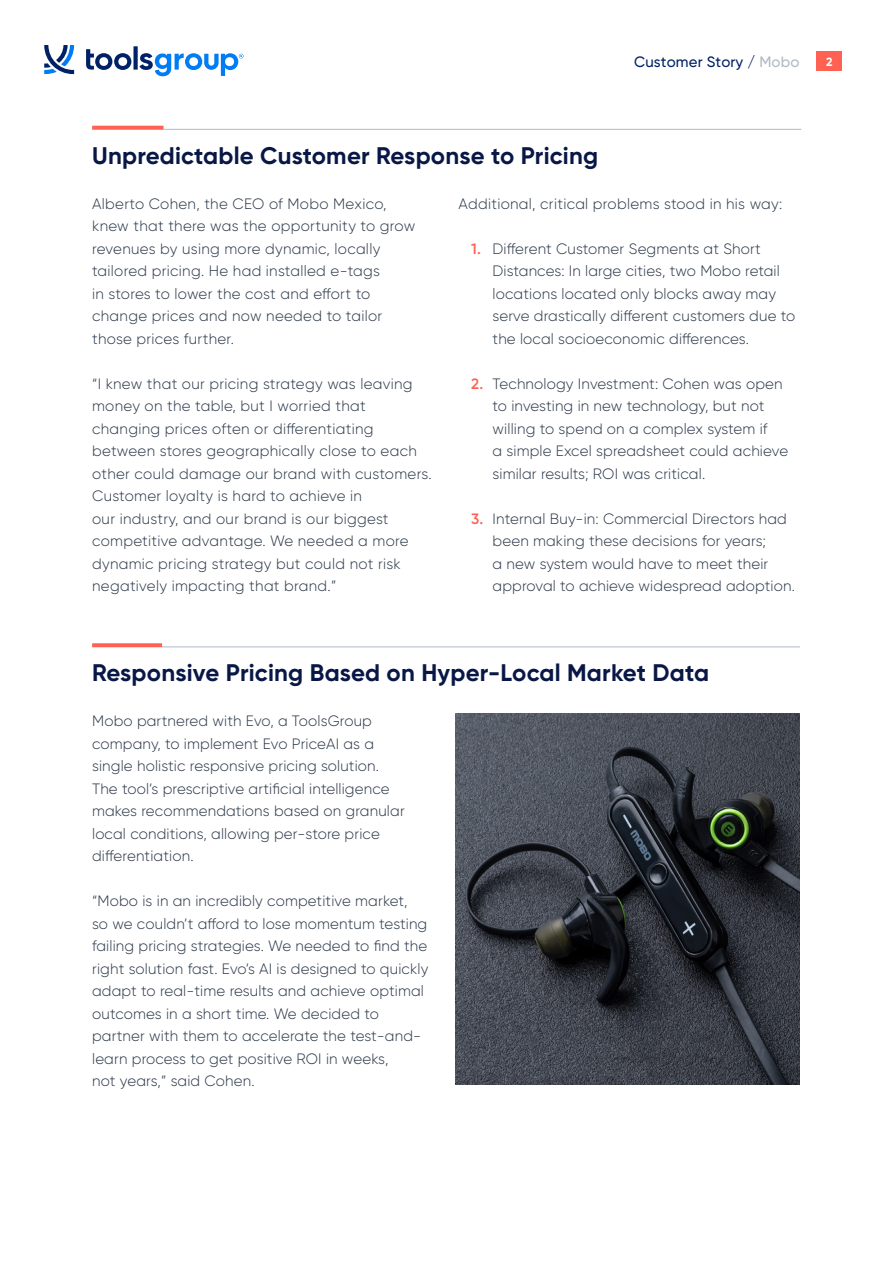
<style>
.page{position:relative;width:893px;height:1263px;background:#fff}
.page>*{position:absolute;margin:0;border:0;box-sizing:border-box;transform-origin:0 0}
.t1{font:700 24px "Gilroy";letter-spacing:.01em;color:#081745}
.t2{font:300 15px/22.5px "Gilroy";letter-spacing:.01em;color:#293647}
.t3{font:500 15px "Gilroy";letter-spacing:.01em;color:#002166}
.t4{font:700 12px "Gilroy";color:#fff}
.s1{color:#b0bac4}
.s2{font-weight:600;color:#ff6154}
</style>
<div class="page">
<div style="left:816px;top:51px;width:26px;height:20px;background:#ff6253"></div>
<svg style="left:86px;top:49px;width:45px;height:21px"></svg>
<div style="left:133px;top:46px;width:5px;height:24px;background:#002166"></div>
<svg style="left:44px;top:45px;width:30px;height:29px"></svg>
<svg style="left:139px;top:53px;width:105px;height:23px"></svg>
<hr style="left:92px;top:129px;width:709px;height:1px;background:#b0bac4">
<hr style="left:92px;top:126px;width:72px;height:3px;background:#ff6154">
<hr style="left:92px;top:647px;width:708px;height:1px;background:#b0bac4">
<svg style="left:92px;top:643px;width:70px;height:4px"></svg>
<img style="left:456px;top:713px;width:343px;height:372px">
<h1 class="t1" style="left:92px;top:140px;width:507px">Unpredictable Customer Response to Pricing</h1>
<p class="t3" style="left:634px;top:52px;width:167px">Customer Story / <span class="s1">Mobo</span></p>
<p class="t4" style="left:826px;top:54px;width:8px">2</p>
<p class="t2" style="left:92px;top:192px;width:325px">Alberto Cohen, the CEO of Mobo Mexico, knew that there was the opportunity to grow revenues by using more dynamic, locally tailored pricing. He had installed e-tags<br>in stores to lower the cost and effort to change prices and now needed to tailor those prices further.</p>
<p class="t2" style="left:92px;top:372px;width:341px">“I knew that our pricing strategy was leaving money on the table, but I worried that changing prices often or differentiating between stores geographically close to each other could damage our brand with customers.<br>Customer loyalty is hard to achieve in<br>our industry, and our brand is our biggest competitive advantage. We needed a more dynamic pricing strategy but could not risk negatively impacting that brand.”</p>
<p class="t2" style="left:458px;top:192px;width:325px">Additional, critical problems stood in his way:</p>
<p class="t2" style="left:493px;top:237px;width:304px;text-indent:-21px"><span class="s2">1.</span> Different Customer Segments at Short Distances: In large cities, two Mobo retail locations located only blocks away may serve drastically different customers due to the local socioeconomic differences.</p>
<p class="t2" style="left:493px;top:372px;width:297px;text-indent:-21px"><span class="s2">2.</span> Technology Investment: Cohen was open to investing in new technology, but not willing to spend on a complex system if<br>a simple Excel spreadsheet could achieve similar results; ROI was critical.</p>
<p class="t2" style="left:493px;top:507px;width:304px;text-indent:-21px"><span class="s2">3.</span> Internal Buy-in: Commercial Directors had been making these decisions for years;<br>a new system would have to meet their approval to achieve widespread adoption.</p>
<h1 class="t1" style="left:92px;top:658px;width:618px">Responsive Pricing Based on Hyper-Local Market Data</h1>
<p class="t2" style="left:92px;top:709px;width:314px">Mobo partnered with Evo, a ToolsGroup company, to implement Evo PriceAI as a single holistic responsive pricing solution.<br>The tool’s prescriptive artificial intelligence makes recommendations based on granular local conditions, allowing per-store price differentiation.</p>
<p class="t2" style="left:92px;top:889px;width:338px">“Mobo is in an incredibly competitive market,<br>so we couldn’t afford to lose momentum testing failing pricing strategies. We needed to find the right solution fast. Evo’s AI is designed to quickly adapt to real-time results and achieve optimal outcomes in a short time. We decided to partner with them to accelerate the test-and&shy;learn process to get positive ROI in weeks,<br>not years,” said Cohen.</p>
</div>
